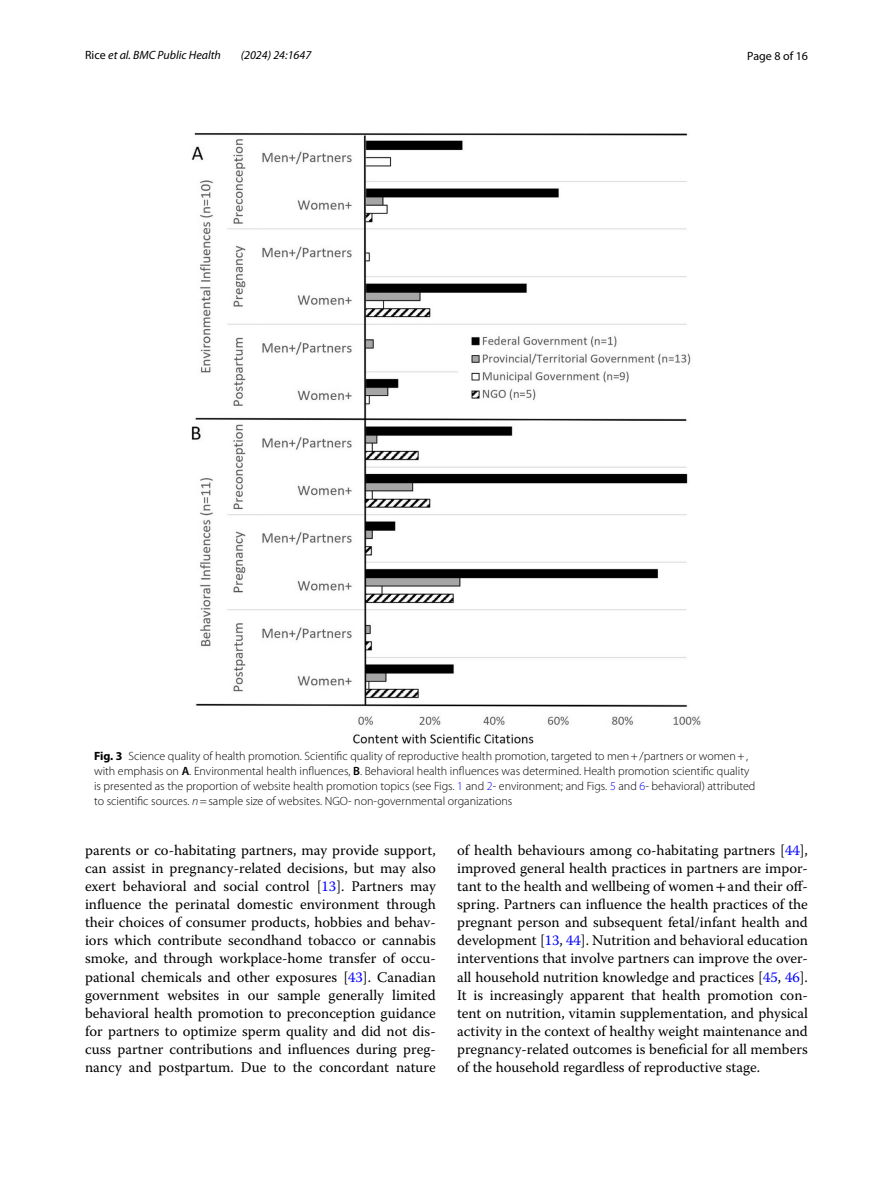
<style>
.page{position:relative;width:893px;height:1187px;background:#fff}
.page>*{position:absolute;margin:0;border:0;box-sizing:border-box;transform-origin:0 0}
.t1{font:14.7px/18px "Warnock Pro";color:#000;text-align:justify}
.t2{font:300 12px/15px "Myriad Pro";color:#000}
.t3{font:italic 12px "Myriad Pro";color:#000}
.t4{font:12px "Myriad Pro";color:#000}
.s1{font-style:normal}
.s2{font-weight:700}
.s3{font-weight:600}
.s4{color:#00f}
.s5{font-style:italic}
.s6{font-family:"STIX"}
</style>
<div class="page">
<img style="left:191px;top:133px;width:510px;height:611px">
<p class="t3" style="left:85px;top:48px;width:137px"><span class="s1">Rice</span> et al. BMC Public Health</p>
<p class="t3" style="left:241px;top:48px;width:72px">(2024) 24:1647</p>
<p class="t4" style="left:747px;top:48px;width:62px">Page 8 of 16</p>
<p class="t2" style="left:94px;top:748px;width:663px"><span class="s2">Fig. 3</span> Science quality of health promotion. Scientific quality of reproductive health promotion, targeted to men+/partners or women+, with emphasis on <span class="s3">A</span>. Environmental health influences, <span class="s3">B</span>. Behavioral health influences was determined. Health promotion scientific quality is presented as the proportion of website health promotion topics (see Figs. <span class="s4">1</span> and <span class="s4">2</span>- environment; and Figs. <span class="s4">5</span> and <span class="s4">6</span>- behavioral) attributed to scientific sources. <span class="s5">n</span>=sample size of websites. NGO- non-governmental organizations</p>
<p class="t1" style="left:85px;top:841px;width:352px">parents or co-habitating partners, may provide support, can assist in pregnancy-related decisions, but may also exert behavioral and social control [<span class="s4">13</span>]. Partners may influence the perinatal domestic environment through their choices of consumer products, hobbies and behav&shy;iors which contribute secondhand tobacco or cannabis smoke, and through workplace-home transfer of occu&shy;pational chemicals and other exposures [<span class="s4">43</span>]. Canadian government websites in our sample generally limited behavioral health promotion to preconception guidance for partners to optimize sperm quality and did not dis&shy;cuss partner contributions and influences during preg&shy;nancy and postpartum. Due to the concordant nature</p>
<p class="t1" style="left:457px;top:841px;width:352px">of health behaviours among co-habitating partners [<span class="s4">44</span>], improved general health practices in partners are impor&shy;tant to the health and wellbeing of women<span class="s6">+</span>and their off&shy;spring. Partners can influence the health practices of the pregnant person and subsequent fetal/infant health and development [<span class="s4">13</span>, <span class="s4">44</span>]. Nutrition and behavioral education interventions that involve partners can improve the over&shy;all household nutrition knowledge and practices [<span class="s4">45</span>, <span class="s4">46</span>].<br>It is increasingly apparent that health promotion con&shy;tent on nutrition, vitamin supplementation, and physical activity in the context of healthy weight maintenance and pregnancy-related outcomes is beneficial for all members of the household regardless of reproductive stage.</p>
</div>
